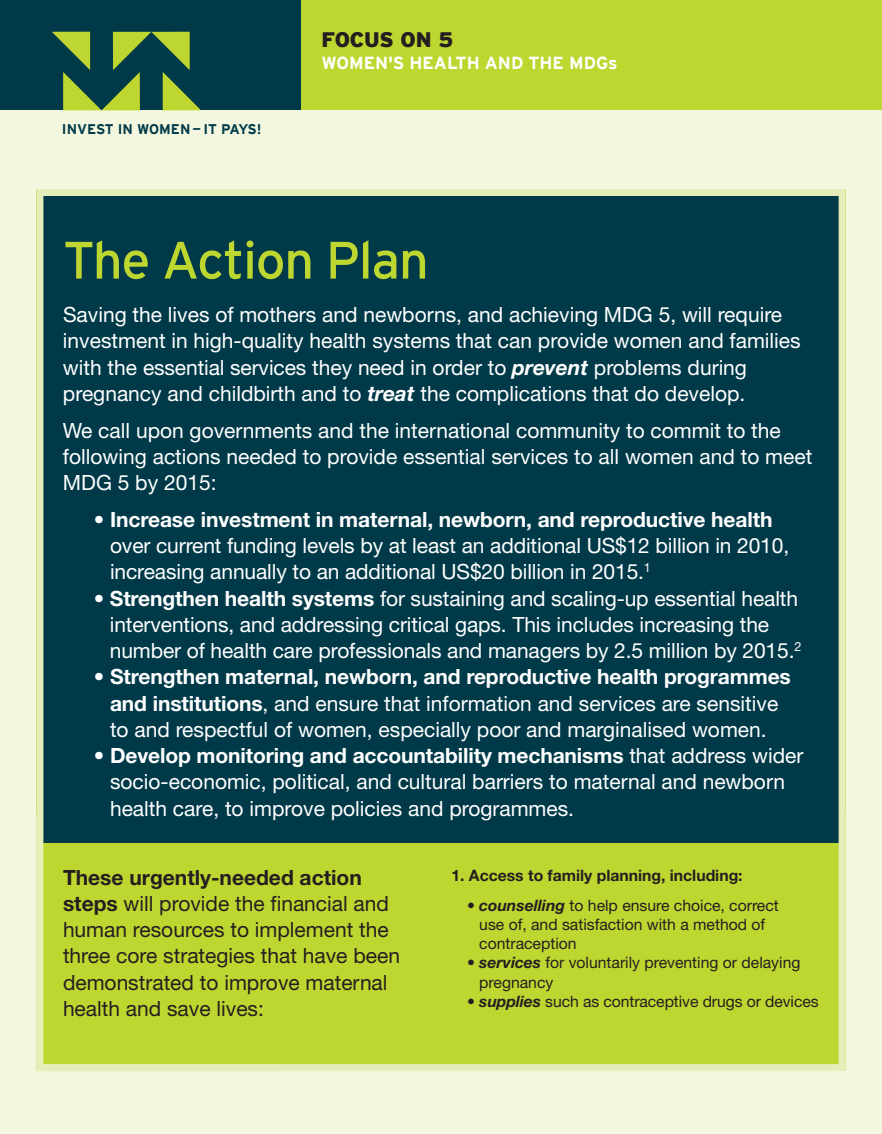
<style>
.page{position:relative;width:882px;height:1134px;background:#f3f7df}
.page>*{position:absolute;margin:0;border:0;box-sizing:border-box;transform-origin:0 0}
.t1{font:52.5px "Interstate";letter-spacing:-.025em;color:#bed630}
.t2{font:21px/26.2px "Helvetica Neue";color:#fff}
.t3{font:21px/26.2px "Helvetica Neue";color:#231f20}
.t4{font:900 21px "Interstate";letter-spacing:-.005em;color:#231f20}
.t5{font:700 17.5px "Interstate";color:#fff}
.t6{font:15.75px/19.2px "Helvetica Neue";color:#231f20}
.t7{font:700 15.75px "Helvetica Neue";color:#231f20}
.t8{font:700 14px "Interstate";color:#003a49}
.s1{font-weight:700;font-style:italic}
.s2{font-weight:700}
</style>
<div class="page">
<div style="left:37px;top:809px;width:809px;height:262px;background:#bed630"></div>
<div style="left:0;top:0;width:882px;height:110px;background:#bed630"></div>
<div style="left:0;top:0;width:301px;height:110px;background:#003a49"></div>
<div style="left:39px;top:192px;width:804px;height:651px;background:#003a49"></div>
<svg style="left:52px;top:32px;width:149px;height:78px"></svg>
<div style="left:36px;top:189px;width:810px;height:882px;border:7px solid #e5eeb8"></div>
<p class="t8" style="left:62px;top:121px;width:201px">INVEST IN WOMEN —IT PAYS!</p>
<p class="t4" style="left:321px;top:27px;width:133px">FOCUS ON 5</p>
<p class="t5" style="left:321px;top:54px;width:298px">WOMEN'S HEALTH AND THE MDGS</p>
<h1 class="t1" style="left:63px;top:231px;width:367px">The Action Plan</h1>
<p class="t2" style="left:63px;top:304px;width:739px">Saving the lives of mothers and newborns, and achieving MDG 5, will require investment in high-quality health systems that can provide women and families with the essential services they need in order to <span class="s1">prevent</span> problems during pregnancy and childbirth and to <span class="s1">treat</span> the complications that do develop.</p>
<p class="t2" style="left:63px;top:419px;width:751px">We call upon governments and the international community to commit to the following actions needed to provide essential services to all women and to meet<br>MDG 5 by 2015:</p>
<p class="t2" style="left:110px;top:508px;width:681px;text-indent:-16px">• <span class="s2">Increase investment in maternal, newborn, and reproductive health </span>over current funding levels by at least an additional US$12 billion in 2010, increasing annually to an additional US$20 billion in 2015.<sup>1</sup></p>
<p class="t2" style="left:110px;top:587px;width:693px;text-indent:-16px">• <span class="s2">Strengthen health systems</span> for sustaining and scaling-up essential health interventions, and addressing critical gaps. This includes increasing the number of health care professionals and managers by 2.5 million by 2015.<sup>2</sup></p>
<p class="t2" style="left:94px;top:666px;width:699px;text-align:center">• <span class="s2">Strengthen maternal, newborn, and reproductive health programmes and institutions</span>, and ensure that information and services are sensitive<br>to and respectful of women, especially poor and marginalised women.</p>
<p class="t2" style="left:110px;top:745px;width:695px;text-indent:-16px">• <span class="s2">Develop monitoring and accountability mechanisms</span> that address wider socio-economic, political, and cultural barriers to maternal and newborn health care, to improve policies and programmes.</p>
<p class="t3" style="left:63px;top:866px;width:339px"><span class="s2">These urgently-needed action steps</span> will provide the financial and human resources to implement the three core strategies that have been demonstrated to improve maternal health and save lives:</p>
<p class="t7" style="left:452px;top:870px;width:293px">1. Access to family planning, including:</p>
<p class="t6" style="left:479px;top:897px;width:301px;text-indent:-12px">• <span class="s1">counselling</span> to help ensure choice, correct use of, and satisfaction with a method of contraception</p>
<p class="t6" style="left:479px;top:955px;width:323px;text-indent:-12px">• <span class="s1">services</span> for voluntarily preventing or delaying pregnancy</p>
<p class="t6" style="left:467px;top:993px;width:353px">• <span class="s1">supplies</span> such as contraceptive drugs or devices</p>
</div>
